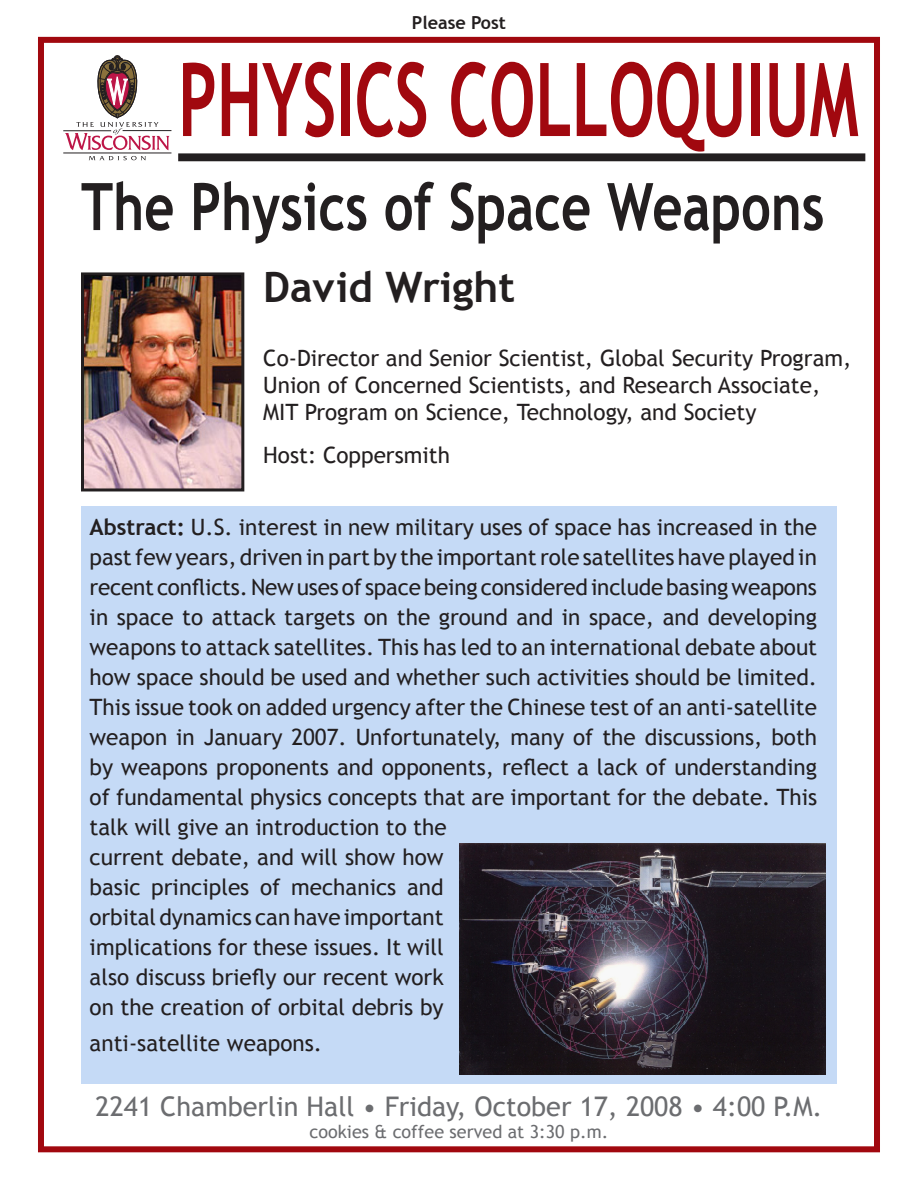
<style>
.page{position:relative;width:918px;height:1188px;background:#fff}
.page>*{position:absolute;margin:0;border:0;box-sizing:border-box;transform-origin:0 0}
.colloquium{font:700 102px "Trebuchet MS";color:#a1080f;scale:.65 1}
.t1{font:700 65.7px "Trebuchet MS";color:#231f20;scale:.8 1}
.speaker_H1{font:700 42px "Trebuchet MS";color:#231f20}
.date_location{font:27px "Trebuchet MS";color:#6c6d70}
.Abstract{font:22.5px/30px "Trebuchet MS";color:#231f20}
.speaker_H2{font:22.5px/27px "Trebuchet MS";color:#231f20}
.date_location-2{font:18px "Trebuchet MS";color:#6c6d70}
.post{font:700 18px "Trebuchet MS";color:#231f20}
.s1{font-weight:700}
</style>
<div class="page">
<div style="left:38px;top:37px;width:842px;height:1115px;border:6px solid #a1080f"></div>
<hr style="left:63px;top:153px;width:108px;height:1px;background:#231f20">
<hr style="left:63px;top:131px;width:48px;height:1px;background:#231f20">
<hr style="left:123px;top:130px;width:48px;height:1px;background:#231f20">
<svg style="left:65px;top:55px;width:104px;height:105px"></svg>
<div style="left:179px;top:154px;width:686px;height:7px;background:#231f20"></div>
<div style="left:178px;top:153px;width:687px;height:8px;border:2px solid #231f20"></div>
<div style="left:81px;top:506px;width:756px;height:578px;background:#c5daf6"></div>
<img style="left:85px;top:276px;width:155px;height:211px">
<div style="left:81px;top:272px;width:163px;height:219px;border:3px solid #231f20"></div>
<img style="left:459px;top:844px;width:367px;height:230px">
<p class="post" style="left:412px;top:12px;width:96px">Please Post</p>
<p class="colloquium" style="left:178px;top:36px;width:1048px">PHYSICS COLLOQUIUM</p>
<h1 class="t1" style="left:81px;top:166px;width:931px">The Physics of Space Weapons</h1>
<p class="speaker_H1" style="left:263px;top:261px;width:253px">David Wright</p>
<p class="speaker_H2" style="left:263px;top:344px;width:590px">Co-Director and Senior Scientist, Global Security Program,<br>Union of Concerned Scientists, and Research Associate,<br>MIT Program on Science, Technology, and Society</p>
<p class="speaker_H2" style="left:263px;top:442px;width:188px">Host: Coppersmith</p>
<p class="Abstract" style="left:90px;top:513px;width:729px"><span class="s1">Abstract:</span> U.S. interest in new military uses of space has increased in the past few years, driven in part by the important role satellites have played in recent conflicts. New uses of space being considered include basing weapons in space to attack targets on the ground and in space, and developing weapons to attack satellites. This has led to an international debate about how space should be used and whether such activities should be limited.<br>This issue took on added urgency after the Chinese test of an anti-satellite weapon in January 2007. Unfortunately, many of the discussions, both by weapons proponents and opponents, reflect a lack of understanding of fundamental physics concepts that are important for the debate. This talk will give an introduction to the<br>current debate, and will show how<br>basic principles of mechanics and<br>orbital dynamics can have important<br>implications for these issues. It will<br>also discuss briefly our recent work<br>on the creation of orbital debris by</p>
<p class="Abstract" style="left:90px;top:1029px;width:234px">anti-satellite weapons.</p>
<p class="date_location" style="left:96px;top:1091px;width:728px">2241 Chamberlin Hall • Friday, October 17, 2008 • 4:00 P.M.</p>
<p class="date_location-2" style="left:310px;top:1121px;width:300px">cookies &amp; coffee served at 3:30 p.m.</p>
</div>
